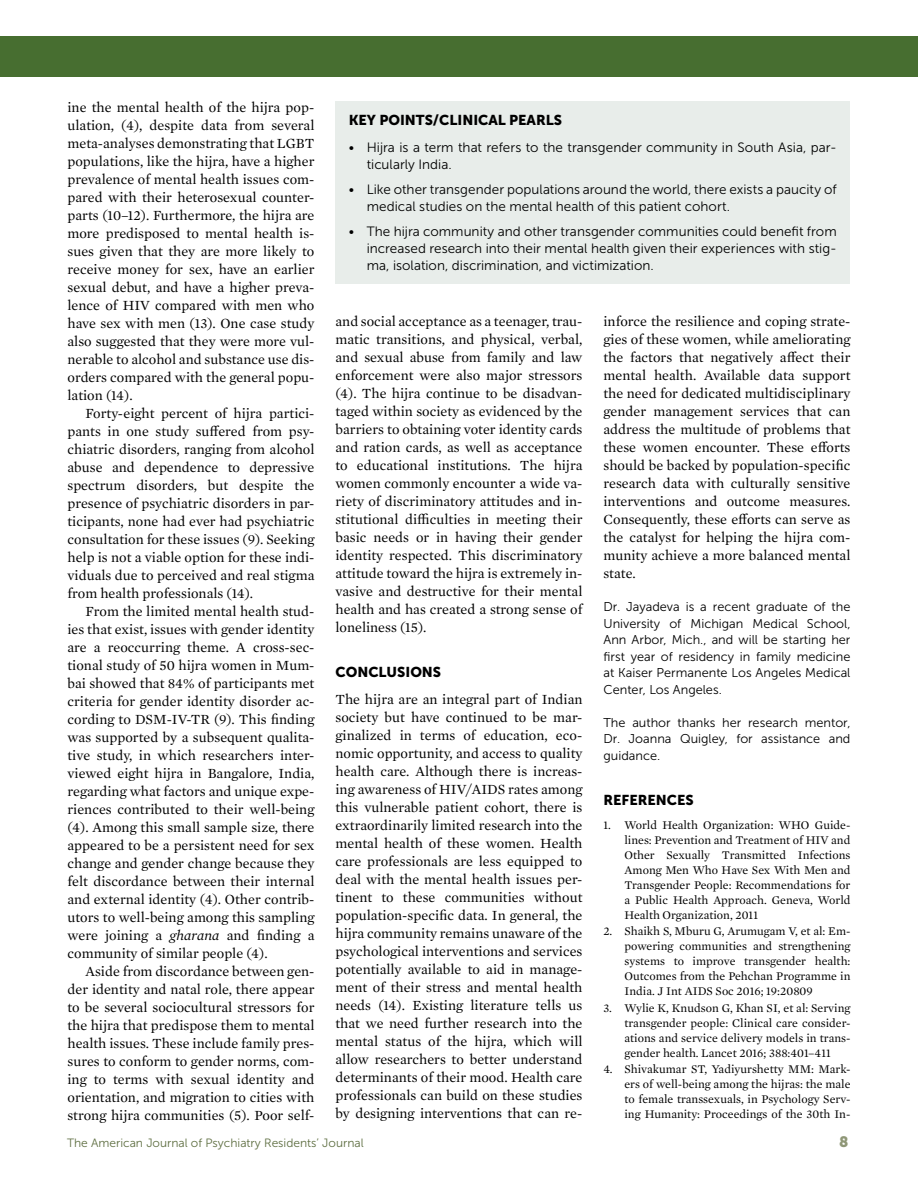
<style>
.page{position:relative;width:918px;height:1188px;background:#fff}
.page>*{position:absolute;margin:0;border:0;box-sizing:border-box;transform-origin:0 0}
.t1{font:15px "Museo Sans 900";color:#8f9777}
.t2{font:14.25px/18px "Mercury Text G1";color:#000;text-align:justify}
.t3{font:14.25px "Museo Sans 900";color:#000}
.t4{font:13.5px/17.2px "Museo Sans 300";color:#000}
.t5{font:12.75px/16.5px "Museo Sans 300";color:#000;text-align:justify}
.t6{font:12px/15px "Mercury Text G1";color:#000;text-align:justify}
.t7{font:12px "Museo Sans 300";color:#5e6e41}
.s1{font-style:italic}
</style>
<div class="page">
<div style="left:0;top:36px;width:918px;height:40px;background:#476e30"></div>
<div style="left:335px;top:101px;width:515px;height:183px;background:#e8edea"></div>
<p class="t2" style="left:68px;top:97px;width:249px">ine the mental health of the hijra pop&shy;ulation, (4), despite data from several meta-analyses demonstrating that LGBT populations, like the hijra, have a higher prevalence of mental health issues com&shy;pared with their heterosexual counter&shy;parts (10–12). Furthermore, the hijra are more predisposed to mental health is&shy;sues given that they are more likely to receive money for sex, have an earlier sexual debut, and have a higher preva&shy;lence of HIV compared with men who have sex with men (13). One case study also suggested that they were more vul&shy;nerable to alcohol and substance use dis&shy;orders compared with the general popu&shy;lation (14).</p>
<p class="t2" style="left:68px;top:403px;width:249px;text-indent:18px">Forty-eight percent of hijra partici&shy;pants in one study suffered from psy&shy;chiatric disorders, ranging from alcohol abuse and dependence to depressive spectrum disorders, but despite the presence of psychiatric disorders in par&shy;ticipants, none had ever had psychiatric consultation for these issues (9). Seeking help is not a viable option for these indi&shy;viduals due to perceived and real stigma from health professionals (14).</p>
<p class="t2" style="left:68px;top:601px;width:249px;text-indent:18px">From the limited mental health stud&shy;ies that exist, issues with gender identity are a reoccurring theme. A cross-sec&shy;tional study of 50 hijra women in Mum&shy;bai showed that 84% of participants met criteria for gender identity disorder ac&shy;cording to DSM-IV-TR (9). This finding was supported by a subsequent qualita&shy;tive study, in which researchers inter&shy;viewed eight hijra in Bangalore, India, regarding what factors and unique expe&shy;riences contributed to their well-being (4). Among this small sample size, there appeared to be a persistent need for sex change and gender change because they felt discordance between their internal and external identity (4). Other contrib&shy;utors to well-being among this sampling were joining a <span class="s1">gharana</span> and finding a community of similar people (4).</p>
<p class="t2" style="left:68px;top:961px;width:249px;text-indent:18px">Aside from discordance between gen&shy;der identity and natal role, there appear to be several sociocultural stressors for the hijra that predispose them to mental health issues. These include family pres&shy;sures to conform to gender norms, com&shy;ing to terms with sexual identity and orientation, and migration to cities with strong hijra communities (5). Poor self-</p>
<p class="t3" style="left:349px;top:112px;width:215px">KEY POINTS/CLINICAL PEARLS</p>
<p class="t4" style="left:367px;top:139px;width:472px;text-indent:-18px">• Hijra is a term that refers to the transgender community in South Asia, par&shy;ticularly India.</p>
<p class="t4" style="left:367px;top:181px;width:471px;text-indent:-18px">• Like other transgender populations around the world, there exists a paucity of medical studies on the mental health of this patient cohort.</p>
<p class="t4" style="left:367px;top:223px;width:472px;text-align:justify;text-indent:-18px">• The hijra community and other transgender communities could benefit from increased research into their mental health given their experiences with stig&shy;ma, isolation, discrimination, and victimization.</p>
<p class="t2" style="left:335px;top:312px;width:249px">and social acceptance as a teenager, trau&shy;matic transitions, and physical, verbal, and sexual abuse from family and law enforcement were also major stressors (4). The hijra continue to be disadvan&shy;taged within society as evidenced by the barriers to obtaining voter identity cards and ration cards, as well as acceptance to educational institutions. The hijra women commonly encounter a wide va&shy;riety of discriminatory attitudes and in&shy;stitutional difficulties in meeting their basic needs or in having their gender identity respected. This discriminatory attitude toward the hijra is extremely in&shy;vasive and destructive for their mental health and has created a strong sense of loneliness (15).</p>
<p class="t3" style="left:335px;top:664px;width:107px">CONCLUSIONS</p>
<p class="t2" style="left:335px;top:690px;width:249px">The hijra are an integral part of Indian society but have continued to be mar&shy;ginalized in terms of education, eco&shy;nomic opportunity, and access to quality health care. Although there is increas&shy;ing awareness of HIV/AIDS rates among this vulnerable patient cohort, there is extraordinarily limited research into the mental health of these women. Health care professionals are less equipped to deal with the mental health issues per&shy;tinent to these communities without population-specific data. In general, the hijra community remains unaware of the psychological interventions and services potentially available to aid in manage&shy;ment of their stress and mental health needs (14). Existing literature tells us that we need further research into the mental status of the hijra, which will allow researchers to better understand determinants of their mood. Health care professionals can build on these studies by designing interventions that can re-</p>
<p class="t2" style="left:603px;top:312px;width:249px">inforce the resilience and coping strate&shy;gies of these women, while ameliorating the factors that negatively affect their mental health. Available data support the need for dedicated multidisciplinary gender management services that can address the multitude of problems that these women encounter. These efforts should be backed by population-specific research data with culturally sensitive interventions and outcome measures.<br>Consequently, these efforts can serve as the catalyst for helping the hijra com&shy;munity achieve a more balanced mental state.</p>
<p class="t5" style="left:603px;top:599px;width:249px">Dr. Jayadeva is a recent graduate of the University of Michigan Medical School, Ann Arbor, Mich., and will be starting her first year of residency in family medicine at Kaiser Permanente Los Angeles Medical Center, Los Angeles.</p>
<p class="t5" style="left:603px;top:714px;width:249px">The author thanks her research mentor, Dr. Joanna Quigley, for assistance and guidance.</p>
<p class="t3" style="left:603px;top:792px;width:92px">REFERENCES</p>
<p class="t6" style="left:624px;top:817px;width:228px;text-indent:-21px">1. World Health Organization: WHO Guide&shy;lines: Prevention and Treatment of HIV and Other Sexually Transmitted Infections Among Men Who Have Sex With Men and Transgender People: Recommendations for a Public Health Approach. Geneva, World Health Organization, 2011</p>
<p class="t6" style="left:624px;top:923px;width:228px;text-indent:-21px">2. Shaikh S, Mburu G, Arumugam V, et al: Em&shy;powering communities and strengthening systems to improve transgender health:<br>Outcomes from the Pehchan Programme in India. J Int AIDS Soc 2016; 19:20809</p>
<p class="t6" style="left:624px;top:1000px;width:228px;text-indent:-21px">3. Wylie K, Knudson G, Khan SI, et al: Serving transgender people: Clinical care consider&shy;ations and service delivery models in trans&shy;gender health. Lancet 2016; 388:401–411</p>
<p class="t6" style="left:624px;top:1061px;width:227px;text-indent:-21px">4. Shivakumar ST, Yadiyurshetty MM: Mark&shy;ers of well-being among the hijras: the male to female transsexuals, in Psychology Serv&shy;ing Humanity: Proceedings of the 30th In-</p>
<p class="t7" style="left:67px;top:1136px;width:298px">The American Journal of Psychiatry Residents’ Journal</p>
<p class="t1" style="left:839px;top:1133px;width:11px">8</p>
</div>
